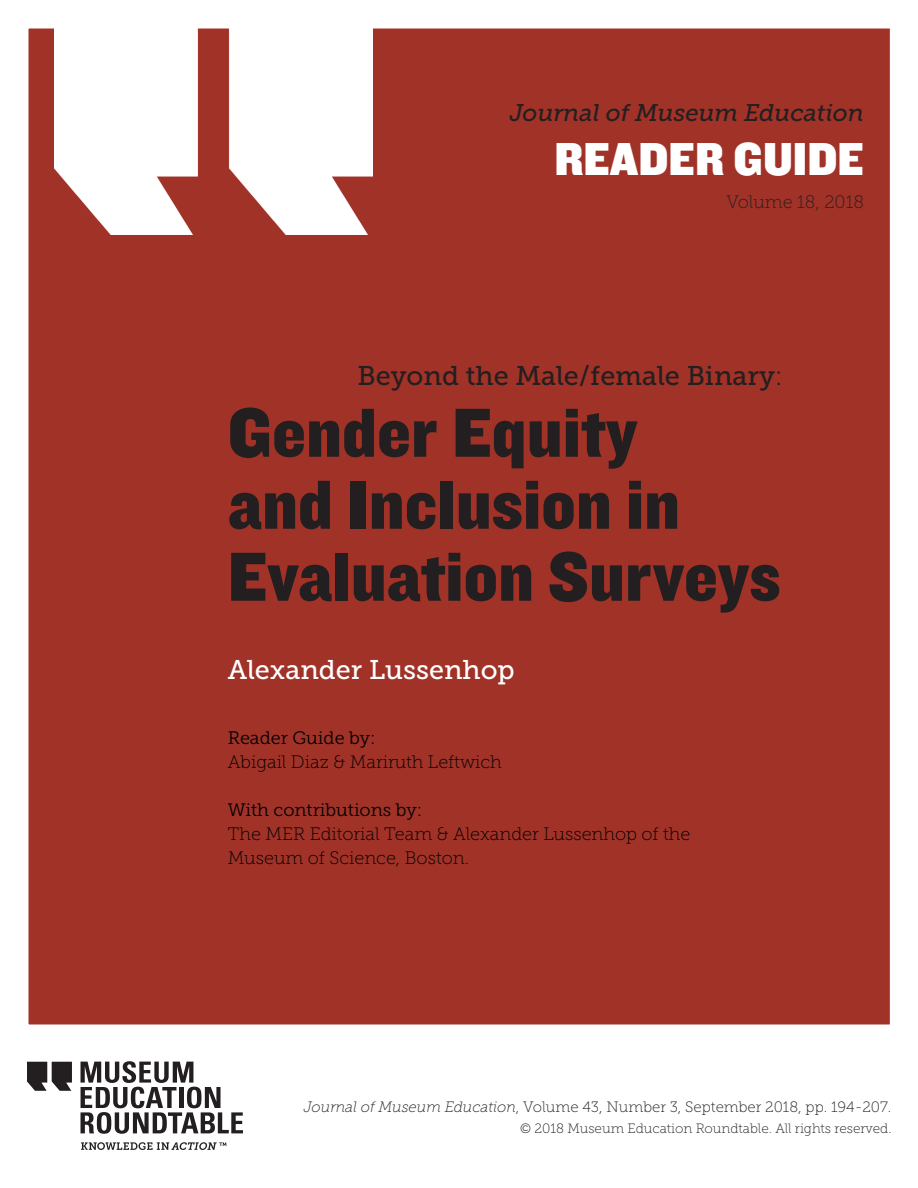
<style>
.page{position:relative;width:918px;height:1188px;background:#fff}
.page>*{position:absolute;margin:0;border:0;box-sizing:border-box;transform-origin:0 0}
.t1{font:72px/72px "Knockout HTF71 Full Middlewt";color:#231f20}
.t2{font:48px "Knockout HTF71 Full Middlewt";color:#fff}
.t3{font:27px "Museo Slab 500";color:#231f20}
.t4{font:27px "Museo Slab 500";color:#fff}
.t5{font:italic 24px "Museo Slab 500";letter-spacing:-.005em;color:#231f20}
.t6{font:18px/24px "Museo Slab 100";color:#000}
.t7{font:18px "Museo Slab 300";color:#000}
.t8{font:18px "Museo Slab 100";color:#231f20}
.t9{font:15px "Museo Slab 100";color:#231f20}
.t10{font:13.5px "Museo Slab 100";color:#231f20}
.s1{font-family:"Museo Slab 300"}
.s2{font-style:italic}
</style>
<div class="page">
<div style="left:28px;top:28px;width:863px;height:997px;background:#a03228"></div>
<img style="left:54px;top:30px;width:319px;height:204px">
<svg style="left:81px;top:1061px;width:162px;height:73px"></svg>
<svg style="left:27px;top:1062px;width:45px;height:29px"></svg>
<svg style="left:81px;top:1142px;width:145px;height:8px"></svg>
<p class="t5" style="left:510px;top:100px;width:356px">Journal of Museum Education</p>
<p class="t2" style="left:554px;top:133px;width:311px">READER GUIDE</p>
<p class="t8" style="left:726px;top:192px;width:139px">Volume 18, 2018</p>
<p class="t3" style="left:357px;top:360px;width:427px">Beyond the Male/female Binary<span class="s1">:</span></p>
<p class="t1" style="left:228px;top:399px;width:554px">Gender Equity<br>and Inclusion in<br>Evaluation Surveys</p>
<p class="t4" style="left:228px;top:655px;width:288px">Alexander Lussenhop</p>
<p class="t7" style="left:228px;top:728px;width:149px">Reader Guide by:</p>
<p class="t6" style="left:228px;top:750px;width:275px">Abigail Diaz &amp; Mariruth Leftwich</p>
<p class="t7" style="left:228px;top:800px;width:196px">With contributions by:</p>
<p class="t6" style="left:228px;top:822px;width:464px">The MER Editorial Team &amp; Alexander Lussenhop of the<br>Museum of Science, Boston.</p>
<p class="t9" style="left:304px;top:1099px;width:589px"><span class="s2">Journal of Museum Education</span>, Volume 43, Number 3, September 2018, pp. 194-207.</p>
<p class="t10" style="left:520px;top:1121px;width:373px">© 2018 Museum Education Roundtable. All rights reserved.</p>
</div>
